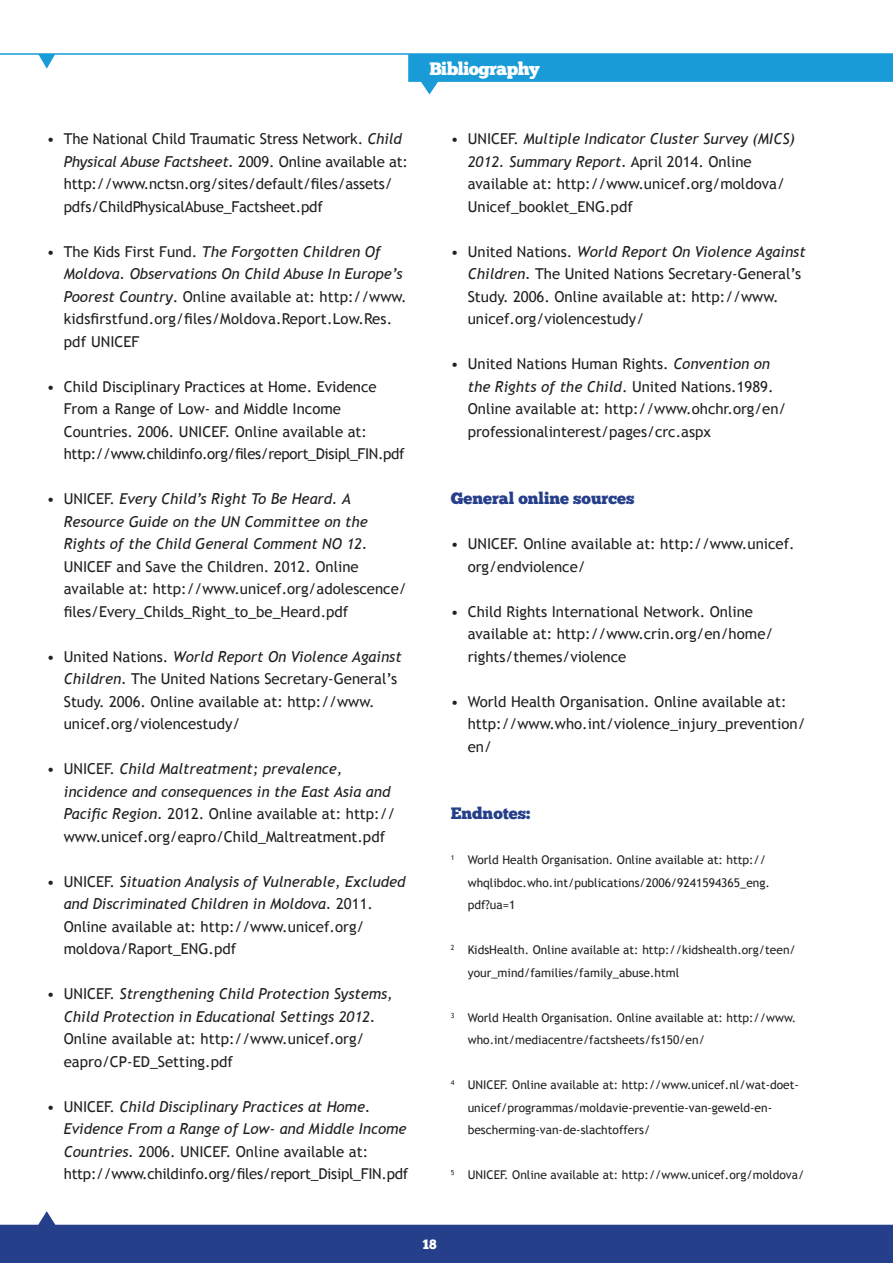
<style>
.page{position:relative;width:893px;height:1263px;background:#fff}
.page>*{position:absolute;margin:0;border:0;box-sizing:border-box;transform-origin:0 0}
.t1{font:18px "Chunk Five";letter-spacing:-.03em;color:#fff}
.t2{font:16.5px "Chunk Five";color:#263f8a}
.t3{font:15px/22.5px "Trebuchet MS";color:#231f20}
.t4{font:italic 15px/22.5px "Trebuchet MS";color:#231f20}
.t5{font:15px/22.5px "Trebuchet MS";letter-spacing:-.02em;color:#231f20}
.t6{font:13.5px "Chunk Five";color:#fff}
.t7{font:12px/22.5px "Trebuchet MS";color:#231f20}
.s1{font-style:italic}
.s2{font-style:normal}
</style>
<div class="page">
<svg style="left:0;top:1211px;width:893px;height:52px;fill:#263f8a"></svg>
<hr style="left:0;top:53px;width:893px;height:2px;background:#199bd8">
<svg style="left:38px;top:54px;width:17px;height:15px"></svg>
<svg style="left:408px;top:54px;width:485px;height:40px"></svg>
<p class="t3" style="left:64px;top:128px;width:346px;text-indent:-17px">• The National Child Traumatic Stress Network. <span class="s1">Child Physical Abuse Factsheet.</span> 2009. Online available at: http://www.nctsn.org/sites/default/files/assets/ pdfs/ChildPhysicalAbuse_Factsheet.pdf</p>
<p class="t3" style="left:64px;top:240px;width:345px;text-indent:-17px">• The Kids First Fund. <span class="s1">The Forgotten Children Of Moldova. Observations On Child Abuse In Europe’s Poorest Country</span>. Online available at: http://www. kidsfirstfund.org/files/Moldova.Report.Low.Res. pdf UNICEF</p>
<p class="t3" style="left:64px;top:375px;width:342px;text-indent:-17px">• Child Disciplinary Practices at Home. Evidence From a Range of Low- and Middle Income Countries. 2006. UNICEF. Online available at: http://www.childinfo.org/files/report_Disipl_FIN.pdf</p>
<p class="t4" style="left:64px;top:488px;width:306px;text-indent:-17px"><span class="s2">• UNICEF.</span> Every Child’s Right To Be Heard. A<br>Resource Guide on the UN Committee on the<br>Rights of the Child General Comment NO 12.</p>
<p class="t3" style="left:64px;top:555px;width:344px">UNICEF and Save the Children. 2012. Online available at: http://www.unicef.org/adolescence/ files/Every_Childs_Right_to_be_Heard.pdf</p>
<p class="t3" style="left:64px;top:645px;width:339px;text-indent:-17px">• United Nations. <span class="s1">World Report On Violence Against Children.</span> The United Nations Secretary-General’s Study. 2006. Online available at: http://www. unicef.org/violencestudy/</p>
<p class="t4" style="left:64px;top:758px;width:333px;text-indent:-17px"><span class="s2">• UNICEF.</span> Child Maltreatment; prevalence, incidence and consequences in the East Asia and Pacific Region. <span class="s2">2012. Online available at: http:// www.unicef.org/eapro/Child_Maltreatment.pdf</span></p>
<p class="t3" style="left:64px;top:870px;width:343px;text-indent:-17px">• UNICEF. <span class="s1">Situation Analysis of Vulnerable, Excluded and Discriminated Children in Moldova.</span> 2011.<br>Online available at: http://www.unicef.org/ moldova/Raport_ENG.pdf</p>
<p class="t4" style="left:47px;top:983px;width:348px;text-align:center"><span class="s2">• UNICEF.</span> Strengthening Child Protection Systems,<br>Child Protection in Educational Settings 2012.</p>
<p class="t3" style="left:64px;top:1028px;width:302px">Online available at: http://www.unicef.org/ eapro/CP-ED_Setting.pdf</p>
<p class="t5" style="left:64px;top:1095px;width:346px;text-indent:-17px">• UNICEF. <span class="s1">Child Disciplinary Practices at Home.<br>Evidence From a Range of Low- and Middle Income Countries.</span> 2006. UNICEF. Online available at: http://www.childinfo.org/files/report_Disipl_FIN.pdf</p>
<p class="t1" style="left:429px;top:58px;width:112px">Bibliography</p>
<p class="t3" style="left:468px;top:128px;width:329px;text-indent:-17px">• UNICEF. <span class="s1">Multiple Indicator Cluster Survey (MICS)<br>2012. Summary Report.</span> April 2014. Online available at: http://www.unicef.org/moldova/ Unicef_booklet_ENG.pdf</p>
<p class="t3" style="left:468px;top:240px;width:339px;text-indent:-17px">• United Nations. <span class="s1">World Report On Violence Against Children.</span> The United Nations Secretary-General’s Study. 2006. Online available at: http://www. unicef.org/violencestudy/</p>
<p class="t3" style="left:468px;top:353px;width:320px;text-indent:-17px">• United Nations Human Rights. <span class="s1">Convention on the Rights of the Child</span>. United Nations.1989.<br>Online available at: http://www.ohchr.org/en/ professionalinterest/pages/crc.aspx</p>
<p class="t2" style="left:451px;top:488px;width:185px">General online sources</p>
<p class="t3" style="left:468px;top:533px;width:329px;text-indent:-17px">• UNICEF. Online available at: http://www.unicef. org/endviolence/</p>
<p class="t3" style="left:468px;top:600px;width:307px;text-indent:-17px">• Child Rights International Network. Online available at: http://www.crin.org/en/home/ rights/themes/violence</p>
<p class="t3" style="left:468px;top:690px;width:339px;text-indent:-17px">• World Health Organisation. Online available at: http://www.who.int/violence_injury_prevention/ en/</p>
<p class="t2" style="left:451px;top:803px;width:81px">Endnotes:</p>
<p class="t7" style="left:468px;top:849px;width:304px;text-indent:-17px"><sup>1</sup> World Health Organisation. Online available at: http:// whqlibdoc.who.int/publications/2006/9241594365_eng. pdf?ua=1</p>
<p class="t7" style="left:468px;top:939px;width:330px;text-indent:-17px"><sup>2</sup> KidsHealth. Online available at: http://kidshealth.org/teen/ your_mind/families/family_abuse.html</p>
<p class="t7" style="left:468px;top:1006px;width:330px;text-indent:-17px"><sup>3</sup> World Health Organisation. Online available at: http://www. who.int/mediacentre/factsheets/fs150/en/</p>
<p class="t7" style="left:468px;top:1074px;width:333px;text-indent:-17px"><sup>4</sup> UNICEF. Online available at: http://www.unicef.nl/wat-doet&shy;unicef/programmas/moldavie-preventie-van-geweld-en&shy;bescherming-van-de-slachtoffers/</p>
<p class="t7" style="left:451px;top:1164px;width:355px"><sup>5</sup> UNICEF. Online available at: http://www.unicef.org/moldova/</p>
<p class="t6" style="left:422px;top:1236px;width:16px">18</p>
</div>
